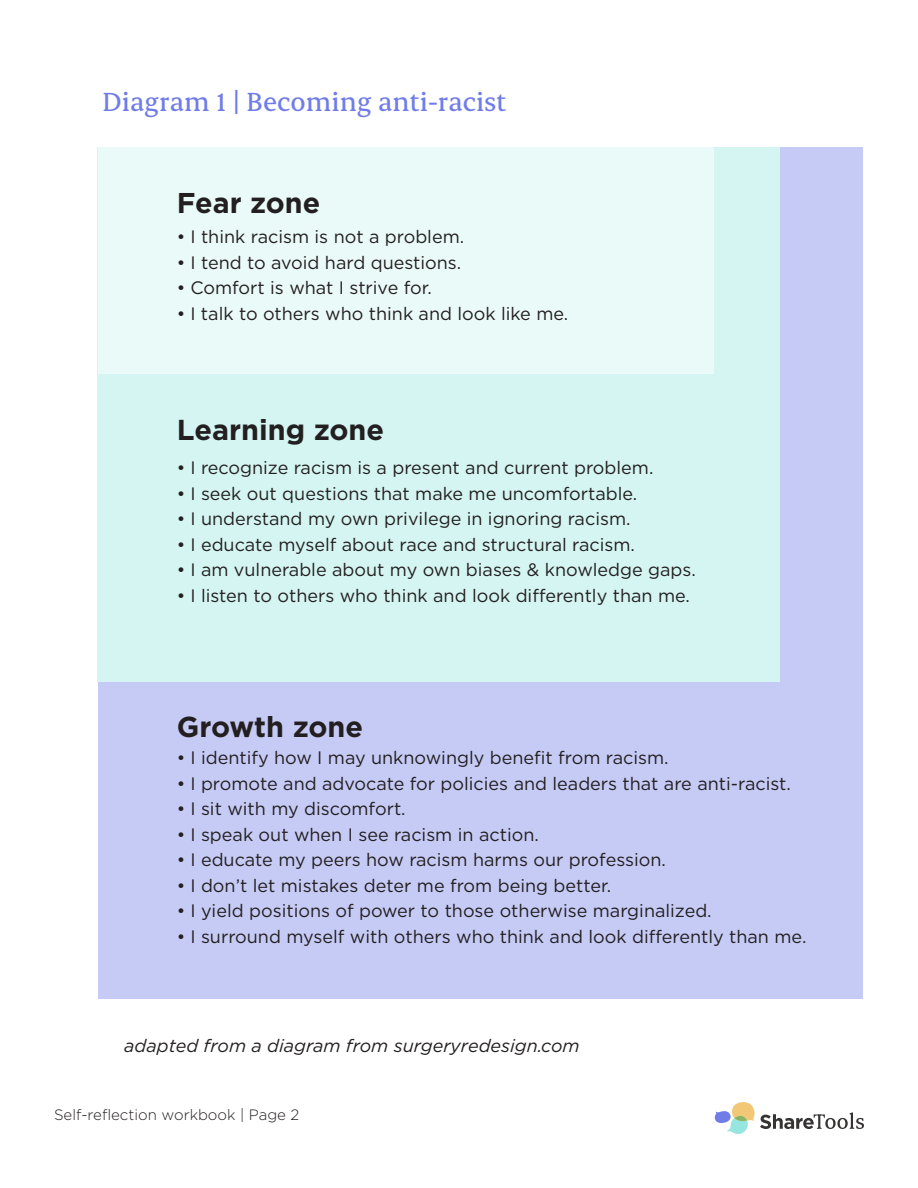
<style>
.page{position:relative;width:918px;height:1188px;background:#fff}
.page>*{position:absolute;margin:0;border:0;box-sizing:border-box;transform-origin:0 0}
.t1{font:500 30px "Erode";color:#707de8}
.t2{font:700 28.8px "Gotham";color:#231f20}
.t3{font:700 28.65px "Gotham";color:#231f20}
.t4{font:18px "Gotham";color:#231f20}
.t5{font:italic 18px "Gotham";color:#231f20}
.t6{font:300 15px "Gotham";color:#231f20}
</style>
<div class="page">
<svg style="left:714px;top:1102px;width:150px;height:32px"></svg>
<div style="left:98px;top:148px;width:764px;height:851px;background:#c6cbf6"></div>
<div style="left:98px;top:148px;width:682px;height:534px;background:#d4f5f2"></div>
<div style="left:98px;top:148px;width:616px;height:226px;background:#eafaf8"></div>
<p class="t1" style="left:103px;top:84px;width:405px">Diagram 1 | Becoming anti-racist</p>
<p class="t3" style="left:177px;top:184px;width:145px">Fear zone</p>
<p class="t4" style="left:177px;top:225px;width:289px">• I think racism is not a problem.</p>
<p class="t4" style="left:177px;top:251px;width:286px">• I tend to avoid hard questions.</p>
<p class="t4" style="left:177px;top:276px;width:256px">• Comfort is what I strive for.</p>
<p class="t4" style="left:177px;top:302px;width:393px">• I talk to others who think and look like me.</p>
<p class="t2" style="left:177px;top:411px;width:209px">Learning zone</p>
<p class="t4" style="left:177px;top:457px;width:478px">• I recognize racism is a present and current problem.</p>
<p class="t4" style="left:177px;top:482px;width:462px">• I seek out questions that make me uncomfortable.</p>
<p class="t4" style="left:177px;top:508px;width:455px">• I understand my own privilege in ignoring racism.</p>
<p class="t4" style="left:177px;top:533px;width:460px">• I educate myself about race and structural racism.</p>
<p class="t4" style="left:177px;top:559px;width:521px">• I am vulnerable about my own biases &amp; knowledge gaps.</p>
<p class="t4" style="left:177px;top:584px;width:515px">• I listen to others who think and look differently than me.</p>
<p class="t2" style="left:177px;top:707px;width:188px">Growth zone</p>
<p class="t4" style="left:177px;top:746px;width:493px">• I identify how I may unknowingly benefit from racism.</p>
<p class="t4" style="left:177px;top:772px;width:616px">• I promote and advocate for policies and leaders that are anti-racist.</p>
<p class="t4" style="left:177px;top:797px;width:230px">• I sit with my discomfort.</p>
<p class="t4" style="left:177px;top:823px;width:364px">• I speak out when I see racism in action.</p>
<p class="t4" style="left:177px;top:848px;width:491px">• I educate my peers how racism harms our profession.</p>
<p class="t4" style="left:177px;top:874px;width:436px">• I don’t let mistakes deter me from being better.</p>
<p class="t4" style="left:177px;top:899px;width:536px">• I yield positions of power to those otherwise marginalized.</p>
<p class="t4" style="left:177px;top:925px;width:631px">• I surround myself with others who think and look differently than me.</p>
<p class="t5" style="left:124px;top:1034px;width:457px">adapted from a diagram from surgeryredesign.com</p>
<p class="t6" style="left:54px;top:1105px;width:247px">Self-reflection workbook | Page 2</p>
</div>
